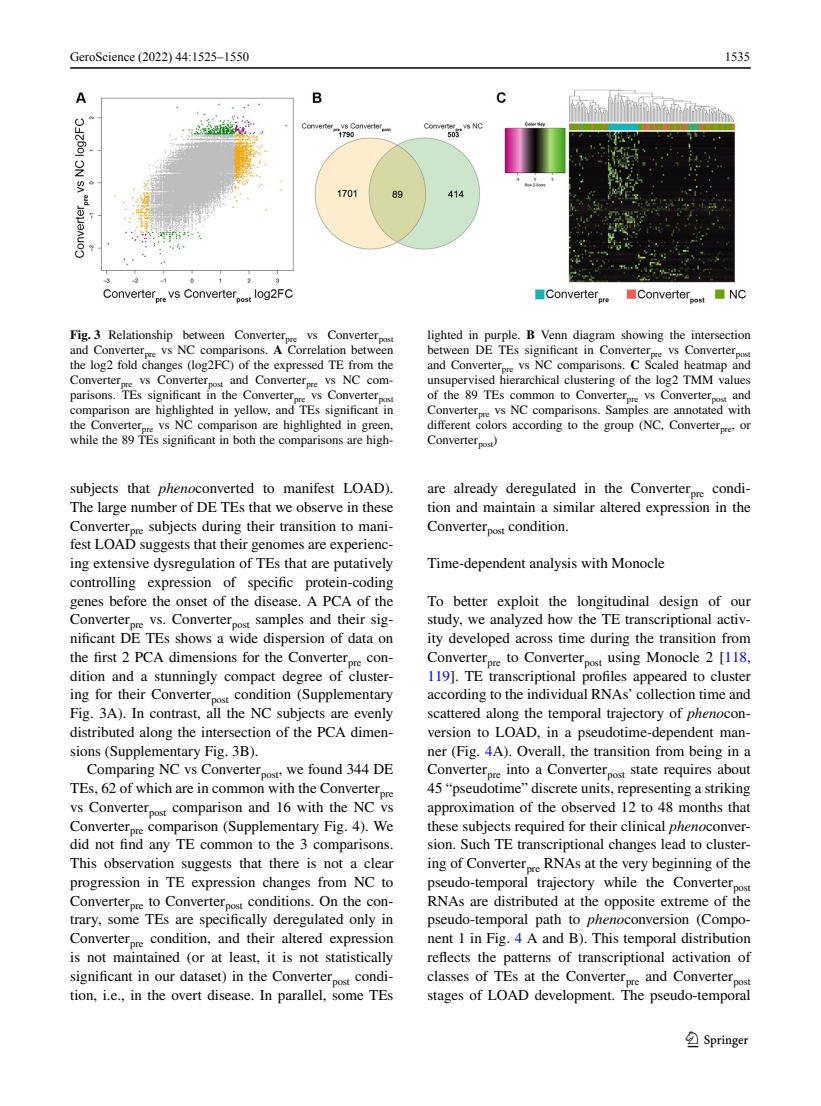
<style>
.page{position:relative;width:821px;height:1106px;background:#fff}
.page>*{position:absolute;margin:0;border:0;box-sizing:border-box;transform-origin:0 0}
.t1{font:22.5px "Springnew Regular 3";color:#000}
.t2{font:15px/18.8px "STIX";color:#000;text-align:justify}
.t3{font:12.75px/15px "STIX";color:#000;text-align:justify}
.t4{font:12.75px "Times New Roman";color:#000}
.t5{font:12.75px "Times New Roman PSMT2";color:#000}
.s1{font-weight:700}
.s2{font-style:italic}
.s3{color:#00f}
</style>
<div class="page">
<hr style="left:70px;top:67px;width:680px;height:2px;background:#000">
<img style="left:74px;top:89px;width:672px;height:215px">
<p class="t4" style="left:70px;top:52px;width:181px">GeroScience (2022) 44:1525–1550</p>
<p class="t5" style="left:724px;top:52px;width:27px">1535</p>
<p class="t3" style="left:70px;top:328px;width:325px"><span class="s1">Fig. 3</span> Relationship between Converter<sub>pre</sub> vs Converter<sub>post </sub>and Converter<sub>pre</sub> vs NC comparisons. <span class="s1">A</span> Correlation between the log2 fold changes (log2FC) of the expressed TE from the Converter<sub>pre</sub> vs Converter<sub>post</sub> and Converter<sub>pre</sub> vs NC com&shy;parisons. TEs significant in the Converter<sub>pre</sub> vs Converter<sub>post </sub>comparison are highlighted in yellow, and TEs significant in the Converter<sub>pre</sub> vs NC comparison are highlighted in green, while the 89 TEs significant in both the comparisons are high-</p>
<p class="t3" style="left:427px;top:328px;width:325px">lighted in purple. <span class="s1">B</span> Venn diagram showing the intersection between DE TEs significant in Converter<sub>pre</sub> vs Converter<sub>post </sub>and Converter<sub>pre</sub> vs NC comparisons. <span class="s1">C</span> Scaled heatmap and unsupervised hierarchical clustering of the log2 TMM values of the 89 TEs common to Converter<sub>pre</sub> vs Converter<sub>post</sub> and Converter<sub>pre</sub> vs NC comparisons. Samples are annotated with different colors according to the group (NC, Converter<sub>pre</sub>, or Converter<sub>post</sub>)</p>
<p class="t2" style="left:70px;top:479px;width:325px">subjects that <span class="s2">pheno</span>converted to manifest LOAD).<br>The large number of DE TEs that we observe in these Converter<sub>pre</sub> subjects during their transition to mani&shy;fest LOAD suggests that their genomes are experienc&shy;ing extensive dysregulation of TEs that are putatively controlling expression of specific protein-coding genes before the onset of the disease. A PCA of the Converter<sub>pre</sub> vs. Converter<sub>post</sub> samples and their sig&shy;nificant DE TEs shows a wide dispersion of data on the first 2 PCA dimensions for the Converter<sub>pre</sub> con&shy;dition and a stunningly compact degree of cluster&shy;ing for their Converter<sub>post</sub> condition (Supplementary Fig. 3A). In contrast, all the NC subjects are evenly distributed along the intersection of the PCA dimen&shy;sions (Supplementary Fig. 3B).</p>
<p class="t2" style="left:70px;top:761px;width:325px;text-indent:17px">Comparing NC vs Converter<sub>post</sub>, we found 344 DE TEs, 62 of which are in common with the Converter<sub>pre </sub>vs Converter<sub>post</sub> comparison and 16 with the NC vs Converter<sub>pre</sub> comparison (Supplementary Fig. 4). We did not find any TE common to the 3 comparisons.<br>This observation suggests that there is not a clear progression in TE expression changes from NC to Converter<sub>pre</sub> to Converter<sub>post</sub> conditions. On the con&shy;trary, some TEs are specifically deregulated only in Converter<sub>pre</sub> condition, and their altered expression is not maintained (or at least, it is not statistically significant in our dataset) in the Converter<sub>post</sub> condi&shy;tion, i.e., in the overt disease. In parallel, some TEs</p>
<p class="t2" style="left:427px;top:479px;width:325px">are already deregulated in the Converter<sub>pre</sub> condi&shy;tion and maintain a similar altered expression in the Converter<sub>post</sub> condition.</p>
<p class="t2" style="left:427px;top:554px;width:239px">Time‑dependent analysis with Monocle</p>
<p class="t2" style="left:427px;top:592px;width:325px">To better exploit the longitudinal design of our study, we analyzed how the TE transcriptional activ&shy;ity developed across time during the transition from Converter<sub>pre</sub> to Converter<sub>post</sub> using Monocle 2 [<span class="s3">118</span>, <span class="s3">119</span>]. TE transcriptional profiles appeared to cluster according to the individual RNAs’ collection time and scattered along the temporal trajectory of <span class="s2">pheno</span>con&shy;version to LOAD, in a pseudotime-dependent man&shy;ner (Fig. <span class="s3">4</span>A). Overall, the transition from being in a Converter<sub>pre</sub> into a Converter<sub>post</sub> state requires about 45 “pseudotime” discrete units, representing a striking approximation of the observed 12 to 48 months that these subjects required for their clinical <span class="s2">pheno</span>conver&shy;sion. Such TE transcriptional changes lead to cluster&shy;ing of Converter<sub>pre</sub> RNAs at the very beginning of the pseudo-temporal trajectory while the Converter<sub>post </sub>RNAs are distributed at the opposite extreme of the pseudo-temporal path to <span class="s2">pheno</span>conversion (Compo&shy;nent 1 in Fig. <span class="s3">4</span> A and B). This temporal distribution reflects the patterns of transcriptional activation of classes of TEs at the Converter<sub>pre</sub> and Converter<sub>post </sub>stages of LOAD development. The pseudo-temporal</p>
<h1 class="t1" style="left:687px;top:1031px;width:62px">1 3</h1>
</div>
